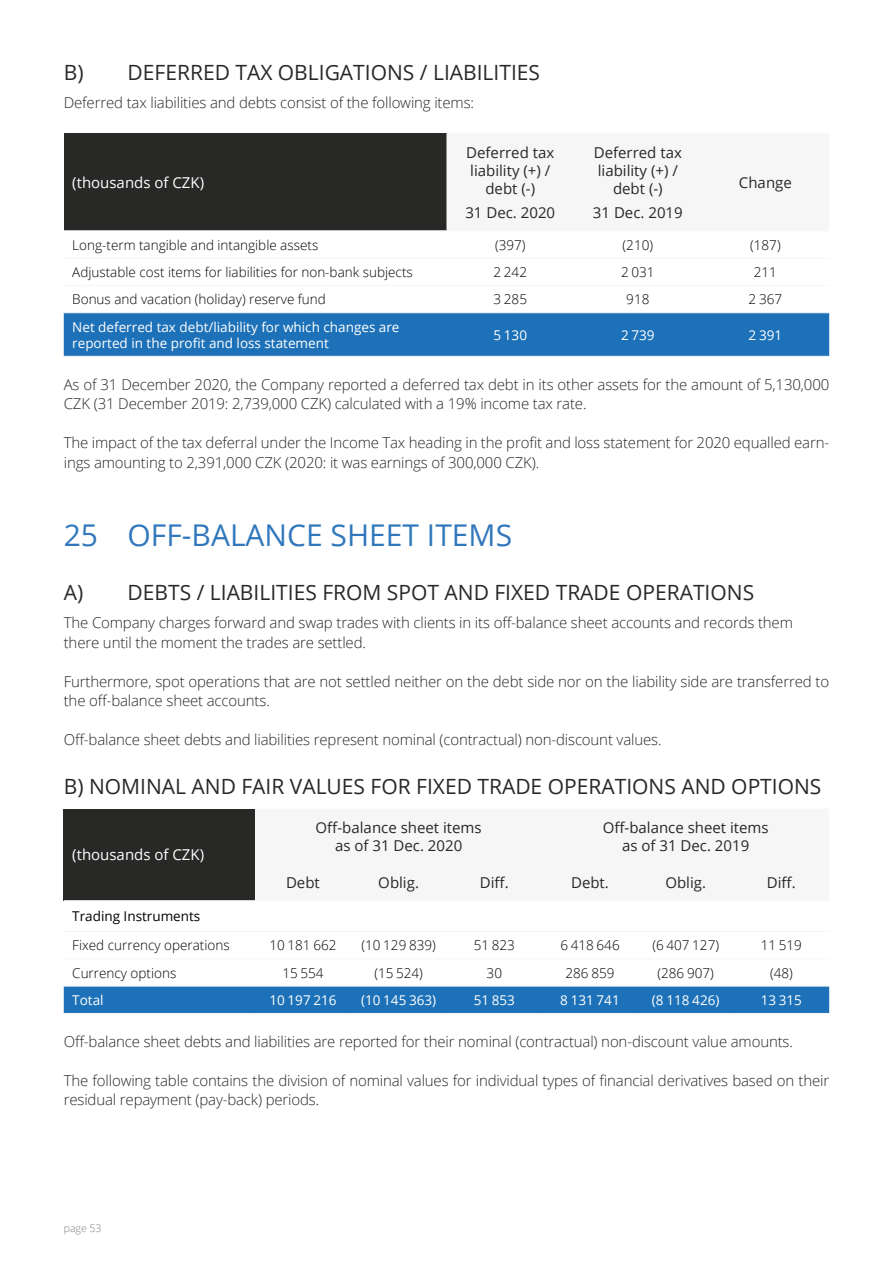
<style>
.page{position:relative;width:893px;height:1263px;background:#fff}
.page>*{position:absolute;margin:0;border:0;box-sizing:border-box;transform-origin:0 0}
.t1{font:30px "Open Sans";color:#3177bc}
.t2{font:21px "Open Sans";color:#282827}
.t3{font:300 15px/19.5px "Open Sans";letter-spacing:-.01em;color:#282827}
.t4{font:15px/18px "Open Sans";color:#282827;text-align:center}
.t5{font:15px "Open Sans";color:#fff}
.t6{font:300 13.5px "Open Sans";color:#000}
.t7{font:13.5px/16.2px "Open Sans";color:#fff}
.t8{font:13.5px "Open Sans";color:#000}
.t9{font:300 10.5px "Open Sans";color:#808080}
</style>
<div class="page">
<div style="left:64px;top:133px;width:382px;height:98px;background:#282827"></div>
<div style="left:64px;top:313px;width:765px;height:43px;background:#1d71b8"></div>
<hr style="left:64px;top:230px;width:382px;height:1px;background:#f6f6f6">
<hr style="left:446px;top:230px;width:128px;height:1px;background:#f6f6f6">
<hr style="left:574px;top:230px;width:128px;height:1px;background:#f6f6f6">
<hr style="left:702px;top:230px;width:127px;height:1px;background:#f6f6f6">
<hr style="left:64px;top:258px;width:382px;height:1px;background:#f6f6f6">
<hr style="left:446px;top:258px;width:128px;height:1px;background:#f6f6f6">
<hr style="left:574px;top:258px;width:128px;height:1px;background:#f6f6f6">
<hr style="left:702px;top:258px;width:127px;height:1px;background:#f6f6f6">
<hr style="left:64px;top:285px;width:382px;height:1px;background:#f6f6f6">
<hr style="left:446px;top:285px;width:128px;height:1px;background:#f6f6f6">
<hr style="left:574px;top:285px;width:128px;height:1px;background:#f6f6f6">
<hr style="left:702px;top:285px;width:127px;height:1px;background:#f6f6f6">
<hr style="left:64px;top:312px;width:382px;height:1px;background:#f6f6f6">
<hr style="left:446px;top:312px;width:128px;height:1px;background:#f6f6f6">
<hr style="left:574px;top:312px;width:128px;height:1px;background:#f6f6f6">
<hr style="left:702px;top:312px;width:127px;height:1px;background:#f6f6f6">
<hr style="left:64px;top:356px;width:382px;height:1px;background:#f6f6f6">
<hr style="left:446px;top:356px;width:128px;height:1px;background:#f6f6f6">
<hr style="left:574px;top:356px;width:128px;height:1px;background:#f6f6f6">
<hr style="left:702px;top:356px;width:127px;height:1px;background:#f6f6f6">
<div style="left:64px;top:809px;width:191px;height:92px;background:#282827"></div>
<div style="left:64px;top:987px;width:765px;height:26px;background:#1d71b8"></div>
<hr style="left:255px;top:863px;width:96px;height:1px;background:#f6f6f6">
<hr style="left:351px;top:863px;width:95px;height:1px;background:#f6f6f6">
<hr style="left:446px;top:863px;width:96px;height:1px;background:#f6f6f6">
<hr style="left:542px;top:863px;width:96px;height:1px;background:#f6f6f6">
<hr style="left:638px;top:863px;width:95px;height:1px;background:#f6f6f6">
<hr style="left:733px;top:863px;width:96px;height:1px;background:#f6f6f6">
<hr style="left:64px;top:900px;width:191px;height:1px;background:#f6f6f6">
<hr style="left:255px;top:900px;width:96px;height:1px;background:#f6f6f6">
<hr style="left:351px;top:900px;width:95px;height:1px;background:#f6f6f6">
<hr style="left:446px;top:900px;width:96px;height:1px;background:#f6f6f6">
<hr style="left:542px;top:900px;width:96px;height:1px;background:#f6f6f6">
<hr style="left:638px;top:900px;width:95px;height:1px;background:#f6f6f6">
<hr style="left:733px;top:900px;width:96px;height:1px;background:#f6f6f6">
<hr style="left:64px;top:931px;width:191px;height:1px;background:#f6f6f6">
<hr style="left:255px;top:931px;width:96px;height:1px;background:#f6f6f6">
<hr style="left:351px;top:931px;width:95px;height:1px;background:#f6f6f6">
<hr style="left:446px;top:931px;width:96px;height:1px;background:#f6f6f6">
<hr style="left:542px;top:931px;width:96px;height:1px;background:#f6f6f6">
<hr style="left:638px;top:931px;width:95px;height:1px;background:#f6f6f6">
<hr style="left:733px;top:931px;width:96px;height:1px;background:#f6f6f6">
<hr style="left:64px;top:958px;width:191px;height:1px;background:#f6f6f6">
<hr style="left:255px;top:958px;width:96px;height:1px;background:#f6f6f6">
<hr style="left:351px;top:958px;width:95px;height:1px;background:#f6f6f6">
<hr style="left:446px;top:958px;width:96px;height:1px;background:#f6f6f6">
<hr style="left:542px;top:958px;width:96px;height:1px;background:#f6f6f6">
<hr style="left:638px;top:958px;width:95px;height:1px;background:#f6f6f6">
<hr style="left:733px;top:958px;width:96px;height:1px;background:#f6f6f6">
<hr style="left:64px;top:986px;width:191px;height:1px;background:#f6f6f6">
<hr style="left:255px;top:986px;width:96px;height:1px;background:#f6f6f6">
<hr style="left:351px;top:986px;width:95px;height:1px;background:#f6f6f6">
<hr style="left:446px;top:986px;width:96px;height:1px;background:#f6f6f6">
<hr style="left:542px;top:986px;width:96px;height:1px;background:#f6f6f6">
<hr style="left:638px;top:986px;width:95px;height:1px;background:#f6f6f6">
<hr style="left:733px;top:986px;width:96px;height:1px;background:#f6f6f6">
<hr style="left:64px;top:1013px;width:191px;height:1px;background:#f6f6f6">
<hr style="left:255px;top:1013px;width:96px;height:1px;background:#f6f6f6">
<hr style="left:351px;top:1013px;width:95px;height:1px;background:#f6f6f6">
<hr style="left:446px;top:1013px;width:96px;height:1px;background:#f6f6f6">
<hr style="left:542px;top:1013px;width:96px;height:1px;background:#f6f6f6">
<hr style="left:638px;top:1013px;width:95px;height:1px;background:#f6f6f6">
<hr style="left:733px;top:1013px;width:96px;height:1px;background:#f6f6f6">
<h2 class="t2" style="left:64px;top:58px;width:478px">B) DEFERRED TAX OBLIGATIONS / LIABILITIES</h2>
<p class="t3" style="left:64px;top:92px;width:412px">Deferred tax liabilities and debts consist of the following items:</p>
<p class="t5" style="left:72px;top:172px;width:133px">(thousands of CZK)</p>
<p class="t4" style="left:466px;top:143px;width:90px">Deferred tax liability (+) / debt (-)</p>
<p class="t4" style="left:465px;top:203px;width:91px">31 Dec. 2020</p>
<p class="t4" style="left:594px;top:143px;width:90px">Deferred tax liability (+) / debt (-)</p>
<p class="t4" style="left:593px;top:203px;width:91px">31 Dec. 2019</p>
<p class="t4" style="left:739px;top:173px;width:54px">Change</p>
<p class="t6" style="left:72px;top:235px;width:247px">Long-term tangible and intangible assets</p>
<p class="t6" style="left:495px;top:235px;width:32px">(397)</p>
<p class="t6" style="left:623px;top:235px;width:32px">(210)</p>
<p class="t6" style="left:750px;top:235px;width:32px">(187)</p>
<p class="t6" style="left:72px;top:263px;width:342px">Adjustable cost items for liabilities for non-bank subjects</p>
<p class="t6" style="left:493px;top:263px;width:35px">2 242</p>
<p class="t6" style="left:621px;top:263px;width:35px">2 031</p>
<p class="t6" style="left:754px;top:263px;width:25px">211</p>
<p class="t6" style="left:72px;top:290px;width:255px">Bonus and vacation (holiday) reserve fund</p>
<p class="t6" style="left:493px;top:290px;width:35px">3 285</p>
<p class="t6" style="left:626px;top:290px;width:25px">918</p>
<p class="t6" style="left:749px;top:290px;width:35px">2 367</p>
<p class="t7" style="left:72px;top:318px;width:329px">Net deferred tax debt/liability for which changes are reported in the profit and loss statement</p>
<p class="t7" style="left:493px;top:326px;width:35px">5 130</p>
<p class="t7" style="left:621px;top:326px;width:35px">2 739</p>
<p class="t7" style="left:749px;top:326px;width:35px">2 391</p>
<p class="t3" style="left:64px;top:374px;width:767px">As of 31 December 2020, the Company reported a deferred tax debt in its other assets for the amount of 5,130,000<br>CZK (31 December 2019: 2,739,000 CZK) calculated with a 19% income tax rate.</p>
<p class="t3" style="left:64px;top:433px;width:766px">The impact of the tax deferral under the Income Tax heading in the profit and loss statement for 2020 equalled earn&shy;ings amounting to 2,391,000 CZK (2020: it was earnings of 300,000 CZK).</p>
<h1 class="t1" style="left:64px;top:514px;width:450px">25 OFF-BALANCE SHEET ITEMS</h1>
<h2 class="t2" style="left:64px;top:578px;width:692px">A) DEBTS / LIABILITIES FROM SPOT AND FIXED TRADE OPERATIONS</h2>
<p class="t3" style="left:64px;top:613px;width:731px">The Company charges forward and swap trades with clients in its off-balance sheet accounts and records them there until the moment the trades are settled.</p>
<p class="t3" style="left:64px;top:671px;width:767px">Furthermore, spot operations that are not settled neither on the debt side nor on the liability side are transferred to the off-balance sheet accounts.</p>
<p class="t3" style="left:64px;top:730px;width:599px">Off-balance sheet debts and liabilities represent nominal (contractual) non-discount values.</p>
<h2 class="t2" style="left:64px;top:772px;width:759px">B) NOMINAL AND FAIR VALUES FOR FIXED TRADE OPERATIONS AND OPTIONS</h2>
<p class="t5" style="left:72px;top:845px;width:133px">(thousands of CZK)</p>
<p class="t4" style="left:316px;top:818px;width:168px">Off-balance sheet items as of 31 Dec. 2020</p>
<p class="t4" style="left:603px;top:818px;width:168px">Off-balance sheet items as of 31 Dec. 2019</p>
<p class="t4" style="left:286px;top:873px;width:35px">Debt</p>
<p class="t4" style="left:378px;top:873px;width:42px">Oblig.</p>
<p class="t4" style="left:480px;top:873px;width:30px">Diff.</p>
<p class="t4" style="left:571px;top:873px;width:39px">Debt.</p>
<p class="t4" style="left:665px;top:873px;width:42px">Oblig.</p>
<p class="t4" style="left:767px;top:873px;width:30px">Diff.</p>
<p class="t8" style="left:72px;top:907px;width:130px">Trading Instruments</p>
<p class="t6" style="left:72px;top:936px;width:159px">Fixed currency operations</p>
<p class="t6" style="left:269px;top:936px;width:69px">10 181 662</p>
<p class="t6" style="left:361px;top:936px;width:76px">(10 129 839)</p>
<p class="t6" style="left:474px;top:936px;width:43px">51 823</p>
<p class="t6" style="left:560px;top:936px;width:61px">6 418 646</p>
<p class="t6" style="left:652px;top:936px;width:68px">(6 407 127)</p>
<p class="t6" style="left:761px;top:936px;width:43px">11 519</p>
<p class="t6" style="left:72px;top:963px;width:106px">Currency options</p>
<p class="t6" style="left:282px;top:963px;width:43px">15 554</p>
<p class="t6" style="left:374px;top:963px;width:50px">(15 524)</p>
<p class="t6" style="left:487px;top:963px;width:17px">30</p>
<p class="t6" style="left:566px;top:963px;width:50px">286 859</p>
<p class="t6" style="left:658px;top:963px;width:58px">(286 907)</p>
<p class="t6" style="left:770px;top:963px;width:24px">(48)</p>
<p class="t7" style="left:72px;top:991px;width:33px">Total</p>
<p class="t7" style="left:269px;top:991px;width:69px">10 197 216</p>
<p class="t7" style="left:361px;top:991px;width:77px">(10 145 363)</p>
<p class="t7" style="left:474px;top:991px;width:43px">51 853</p>
<p class="t7" style="left:560px;top:991px;width:61px">8 131 741</p>
<p class="t7" style="left:652px;top:991px;width:69px">(8 118 426)</p>
<p class="t7" style="left:761px;top:991px;width:43px">13 315</p>
<p class="t3" style="left:64px;top:1031px;width:731px">Off-balance sheet debts and liabilities are reported for their nominal (contractual) non-discount value amounts.</p>
<p class="t3" style="left:64px;top:1070px;width:767px">The following table contains the division of nominal values for individual types of financial derivatives based on their residual repayment (pay-back) periods.</p>
<p class="t9" style="left:64px;top:1221px;width:39px">page 53</p>
</div>
